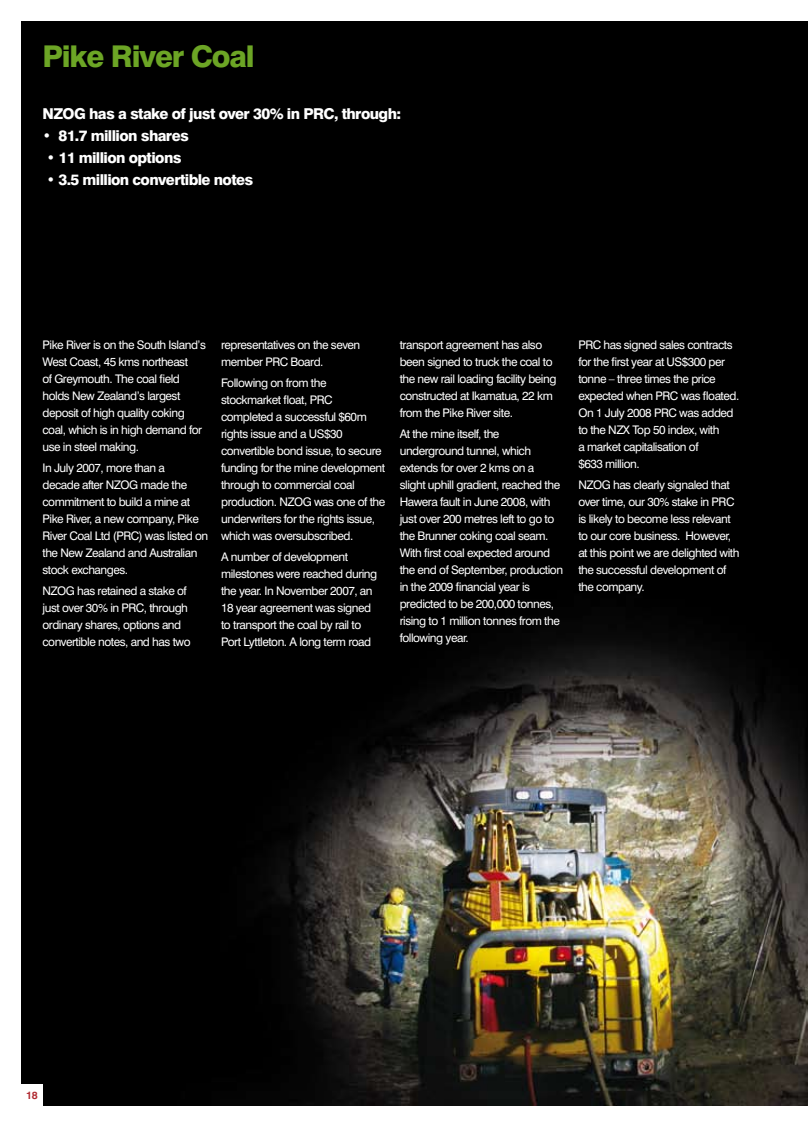
<style>
.page{position:relative;width:808px;height:1127px;background:#fff}
.page>*{position:absolute;margin:0;border:0;box-sizing:border-box;transform-origin:0 0}
.t1{font:800 30px "Swiss 721 BT";letter-spacing:-.04em;color:#6ca525}
.t2{font:800 15px "Swiss 721 BT";letter-spacing:-.04em;color:#fff}
.t3{font:11.85px/17px "Swiss 721 BT";letter-spacing:-.04em;color:#fff}
.t4{font:700 10.5px "Swiss 721 BT";color:#b12b32}
</style>
<div class="page">
<img style="left:21px;top:21px;width:787px;height:1085px">
<div style="left:21px;top:1084px;width:22px;height:23px;background:#fff"></div>
<h1 class="t1" style="left:43px;top:38px;width:214px">Pike River Coal</h1>
<p class="t2" style="left:43px;top:104px;width:360px">NZOG has a stake of just over 30% in PRC, through:</p>
<p class="t2" style="left:43px;top:126px;width:148px">• 81.7 million shares</p>
<p class="t2" style="left:46px;top:149px;width:137px">• 11 million options</p>
<p class="t2" style="left:46px;top:171px;width:208px">• 3.5 million convertible notes</p>
<p class="t3" style="left:43px;top:336px;width:165px">Pike River is on the South Island’s<br>West Coast, 45 kms northeast<br>of Greymouth. The coal field holds New Zealand’s largest deposit of high quality coking coal, which is in high demand for use in steel making.</p>
<p class="t3" style="left:43px;top:459px;width:167px">In July 2007, more than a<br>decade after NZOG made the commitment to build a mine at<br>Pike River, a new company, Pike<br>River Coal Ltd (PRC) was listed on the New Zealand and Australian stock exchanges.</p>
<p class="t3" style="left:43px;top:582px;width:150px">NZOG has retained a stake of just over 30% in PRC, through ordinary shares, options and convertible notes, and has two</p>
<p class="t3" style="left:221px;top:336px;width:141px">representatives on the seven member PRC Board.</p>
<p class="t3" style="left:221px;top:375px;width:166px">Following on from the stockmarket float, PRC completed a successful $60m rights issue and a US$30 convertible bond issue, to secure funding for the mine development through to commercial coal production. NZOG was one of the underwriters for the rights issue, which was oversubscribed.</p>
<p class="t3" style="left:221px;top:548px;width:158px">A number of development milestones were reached during the year. In November 2007, an<br>18 year agreement was signed to transport the coal by rail to<br>Port Lyttleton. A long term road</p>
<p class="t3" style="left:400px;top:336px;width:158px">transport agreement has also been signed to truck the coal to the new rail loading facility being constructed at Ikamatua, 22 km from the Pike River site.</p>
<p class="t3" style="left:400px;top:425px;width:165px">At the mine itself, the underground tunnel, which extends for over 2 kms on a slight uphill gradient, reached the<br>Hawera fault in June 2008, with just over 200 metres left to go to the Brunner coking coal seam.<br>With first coal expected around the end of September, production in the 2009 financial year is predicted to be 200,000 tonnes, rising to 1 million tonnes from the following year.</p>
<p class="t3" style="left:578px;top:336px;width:162px">PRC has signed sales contracts for the first year at US$300 per tonne – three times the price expected when PRC was floated.<br>On 1 July 2008 PRC was added to the NZX Top 50 index, with<br>a market capitalisation of<br>$633 million.</p>
<p class="t3" style="left:578px;top:476px;width:163px">NZOG has clearly signaled that over time, our 30% stake in PRC is likely to become less relevant to our core business. However, at this point we are delighted with the successful development of the company.</p>
<p class="t4" style="left:26px;top:1089px;width:13px">18</p>
</div>
